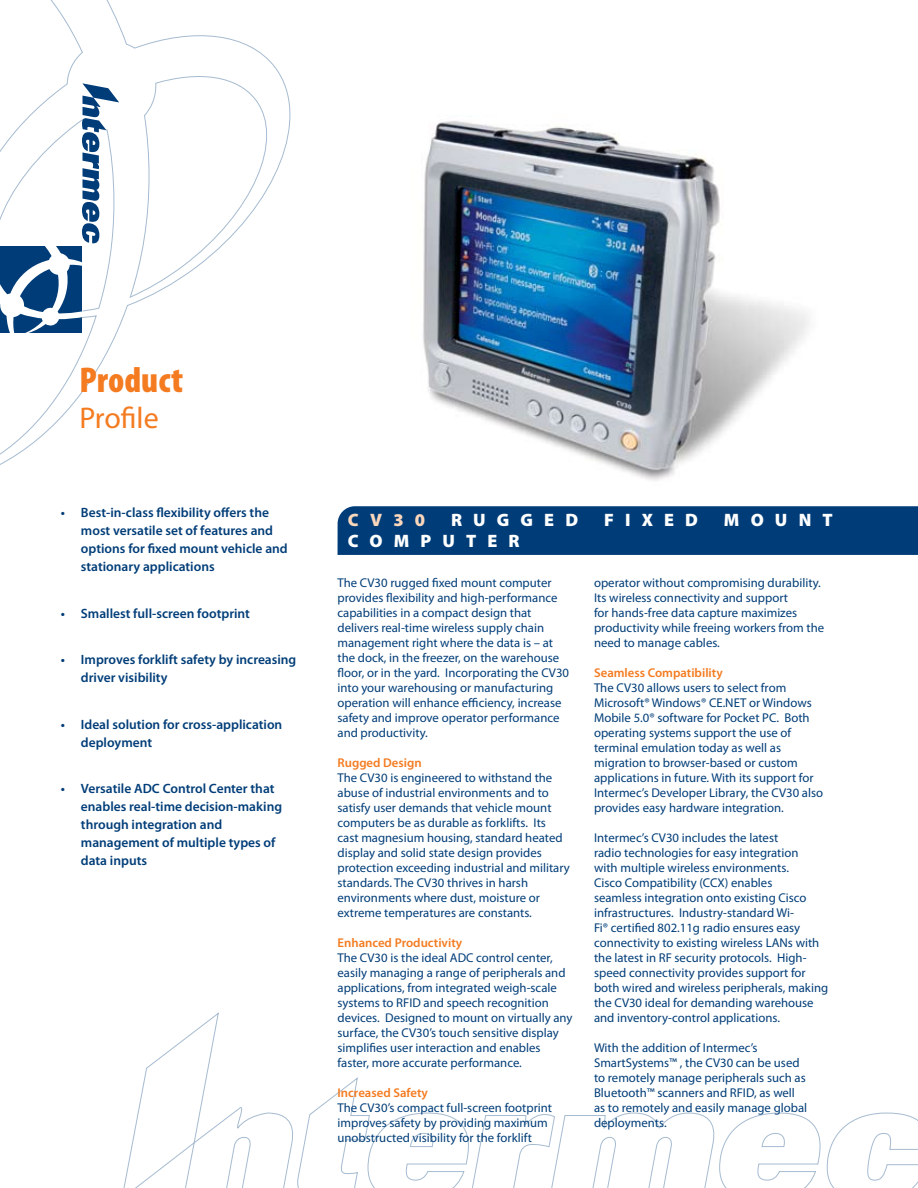
<style>
.page{position:relative;width:918px;height:1188px;background:#fff}
.page>*{position:absolute;margin:0;border:0;box-sizing:border-box;transform-origin:0 0}
.t1{font:900 condensed 36px "Myriad Pro";color:#f47b20}
.t2{font:30px "Myriad Pro";letter-spacing:-.005em;color:#f47b20}
.t3{font:900 18px "Myriad Pro";letter-spacing:.62em;color:#fff}
.t4{font:900 18px "Myriad Pro";color:#fcd7bc}
.t5{font:600 13.5px/18px "Myriad Pro";color:#003d78}
.t6{font:12.75px/15px "Myriad Pro";color:#003d78}
.t7{font:600 12.75px "Myriad Pro";color:#f47b20}
</style>
<div class="page">
<svg style="left:0;top:0;width:290px;height:465px"></svg>
<svg style="left:0;top:83px;width:119px;height:249px"></svg>
<div style="left:338px;top:506px;width:580px;height:49px;background:#003d78"></div>
<svg style="left:123px;top:1012px;width:795px;height:176px"></svg>
<img style="left:423px;top:120px;width:387px;height:361px">
<h1 class="t1" style="left:80px;top:359px;width:105px">Product</h1>
<h2 class="t2" style="left:80px;top:399px;width:81px">Profile</h2>
<p class="t5" style="left:81px;top:503px;width:208px;text-indent:-20px">• Best-in-class flexibility offers the most versatile set of features and options for fixed mount vehicle and stationary applications</p>
<p class="t5" style="left:61px;top:604px;width:191px">• Smallest full-screen footprint</p>
<p class="t5" style="left:81px;top:650px;width:217px;text-indent:-20px">• Improves forklift safety by increasing driver visibility</p>
<p class="t5" style="left:81px;top:715px;width:203px;text-indent:-20px">• Ideal solution for cross-application deployment</p>
<p class="t5" style="left:81px;top:779px;width:203px;text-indent:-20px">• Versatile ADC Control Center that enables real-time decision-making through integration and management of multiple types of data inputs</p>
<h3 class="t4" style="left:348px;top:508px;width:79px">CV30</h3>
<h3 class="t3" style="left:451px;top:508px;width:129px">RUGGED</h3>
<h3 class="t3" style="left:604px;top:508px;width:96px">FIXED</h3>
<h3 class="t3" style="left:724px;top:508px;width:110px">MOUNT</h3>
<h3 class="t3" style="left:348px;top:529px;width:173px">COMPUTER</h3>
<p class="t6" style="left:338px;top:575px;width:233px">The CV30 rugged fixed mount computer provides flexibility and high-performance capabilities in a compact design that delivers real-time wireless supply chain management right where the data is – at the dock, in the freezer, on the warehouse floor, or in the yard. Incorporating the CV30 into your warehousing or manufacturing operation will enhance efficiency, increase safety and improve operator performance and productivity.</p>
<p class="t7" style="left:338px;top:754px;width:86px">Rugged Design</p>
<p class="t6" style="left:338px;top:770px;width:234px">The CV30 is engineered to withstand the abuse of industrial environments and to satisfy user demands that vehicle mount computers be as durable as forklifts. Its cast magnesium housing, standard heated display and solid state design provides protection exceeding industrial and military standards. The CV30 thrives in harsh environments where dust, moisture or extreme temperatures are constants.</p>
<p class="t7" style="left:338px;top:934px;width:126px">Enhanced Productivity</p>
<p class="t6" style="left:338px;top:950px;width:237px">The CV30 is the ideal ADC control center, easily managing a range of peripherals and applications, from integrated weigh-scale systems to RFID and speech recognition devices. Designed to mount on virtually any surface, the CV30’s touch sensitive display simplifies user interaction and enables faster, more accurate performance.</p>
<p class="t7" style="left:338px;top:1084px;width:92px">Increased Safety</p>
<p class="t6" style="left:338px;top:1100px;width:216px">The CV30’s compact full-screen footprint improves safety by providing maximum unobstructed visibility for the forklift</p>
<p class="t6" style="left:594px;top:575px;width:232px">operator without compromising durability.<br>Its wireless connectivity and support<br>for hands-free data capture maximizes productivity while freeing workers from the need to manage cables.</p>
<p class="t7" style="left:594px;top:664px;width:130px">Seamless Compatibility</p>
<p class="t6" style="left:594px;top:680px;width:231px">The CV30 allows users to select from Microsoft® Windows® CE.NET or Windows Mobile 5.0® software for Pocket PC. Both operating systems support the use of terminal emulation today as well as migration to browser-based or custom applications in future. With its support for Intermec’s Developer Library, the CV30 also provides easy hardware integration.</p>
<p class="t6" style="left:594px;top:830px;width:236px">Intermec’s CV30 includes the latest<br>radio technologies for easy integration<br>with multiple wireless environments.<br>Cisco Compatibility (CCX) enables<br>seamless integration onto existing Cisco infrastructures. Industry-standard Wi-<br>Fi® certified 802.11g radio ensures easy connectivity to existing wireless LANs with the latest in RF security protocols. High&shy;speed connectivity provides support for both wired and wireless peripherals, making the CV30 ideal for demanding warehouse and inventory-control applications.</p>
<p class="t6" style="left:594px;top:1040px;width:215px">With the addition of Intermec’s<br>SmartSystems™ , the CV30 can be used to remotely manage peripherals such as<br>Bluetooth™ scanners and RFID, as well as to remotely and easily manage global deployments.</p>
</div>
